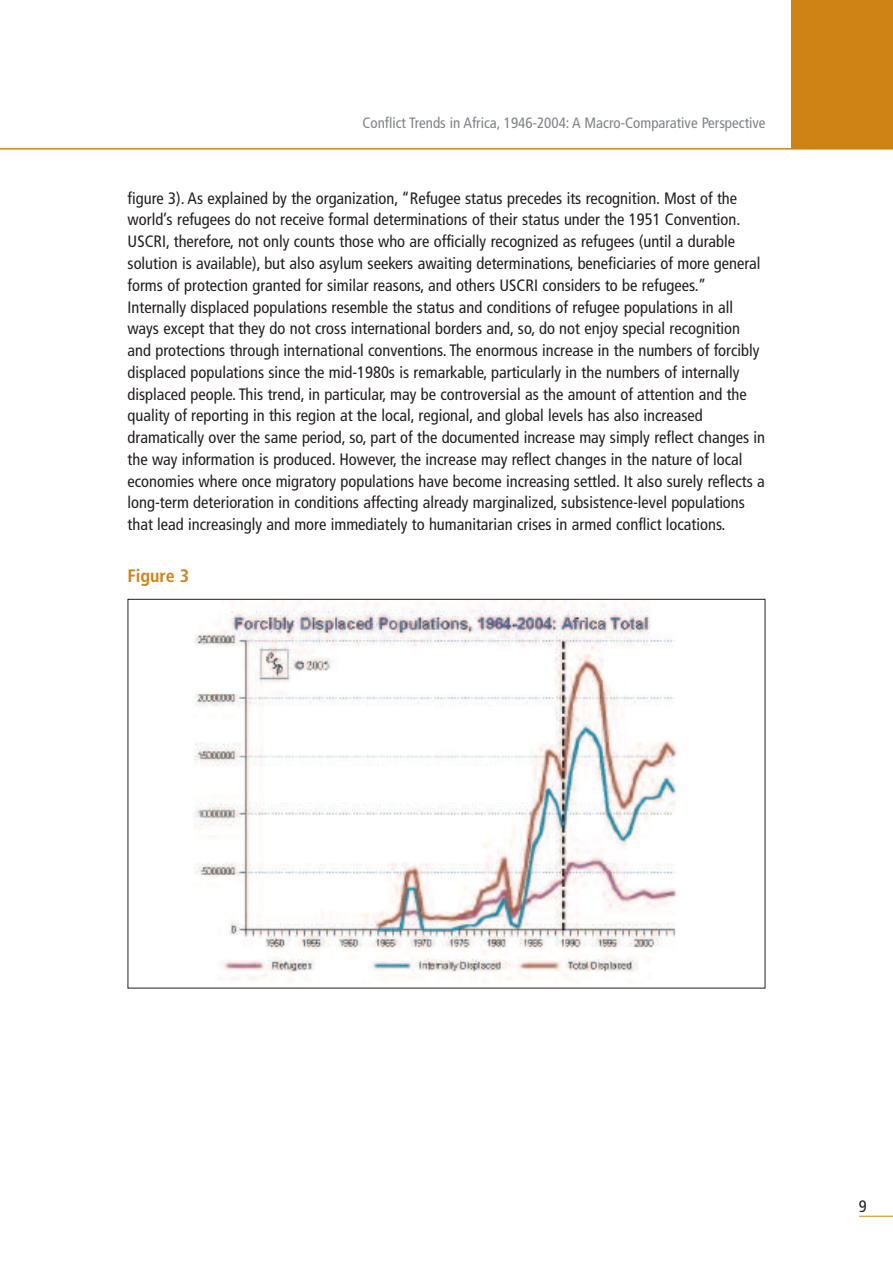
<style>
.page{position:relative;width:893px;height:1263px;background:#fff}
.page>*{position:absolute;margin:0;border:0;box-sizing:border-box;transform-origin:0 0}
.t1{font:700 condensed 18px "Frutiger";color:#d08315}
.t2{font:condensed 16.5px/21.8px "Frutiger";color:#231f20}
.t3{font:condensed 15px "Frutiger";color:#808285}
</style>
<div class="page">
<img style="left:194px;top:601px;width:483px;height:379px">
<hr style="left:859px;top:1216px;width:34px;height:1px;background:#d08315">
<hr style="left:0;top:148px;width:893px;height:2px;background:#d08315">
<div style="left:791px;top:0;width:102px;height:149px;background:#d08315"></div>
<p class="t3" style="left:362px;top:116px;width:405px">Conflict Trends in Africa, 1946-2004: A Macro-Comparative Perspective</p>
<p class="t2" style="left:128px;top:188px;width:639px">figure 3). As explained by the organization, “Refugee status precedes its recognition. Most of the world’s refugees do not receive formal determinations of their status under the 1951 Convention.<br>USCRI, therefore, not only counts those who are officially recognized as refugees (until a durable solution is available), but also asylum seekers awaiting determinations, beneficiaries of more general forms of protection granted for similar reasons, and others USCRI considers to be refugees.” Internally displaced populations resemble the status and conditions of refugee populations in all ways except that they do not cross international borders and, so, do not enjoy special recognition and protections through international conventions. The enormous increase in the numbers of forcibly displaced populations since the mid-1980s is remarkable, particularly in the numbers of internally displaced people. This trend, in particular, may be controversial as the amount of attention and the quality of reporting in this region at the local, regional, and global levels has also increased dramatically over the same period, so, part of the documented increase may simply reflect changes in the way information is produced. However, the increase may reflect changes in the nature of local economies where once migratory populations have become increasing settled. It also surely reflects a long-term deterioration in conditions affecting already marginalized, subsistence-level populations that lead increasingly and more immediately to humanitarian crises in armed conflict locations.</p>
<p class="t1" style="left:128px;top:569px;width:63px">Figure 3</p>
<p class="t2" style="left:859px;top:1196px;width:9px">9</p>
</div>
